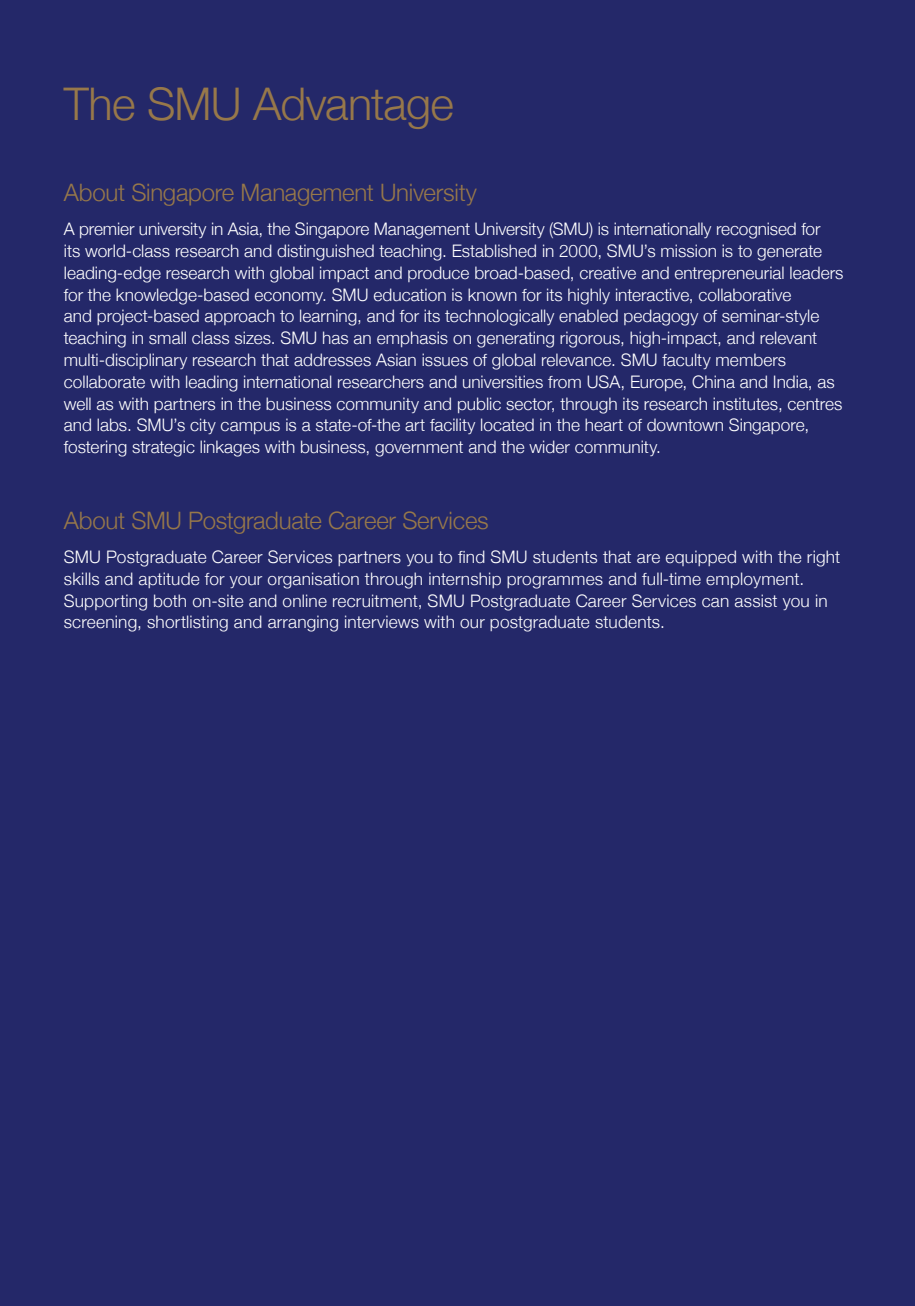
<style>
.page{position:relative;width:915px;height:1306px;background:#fff}
.page>*{position:absolute;margin:0;border:0;box-sizing:border-box;transform-origin:0 0}
.t1{font:300 45px "Helvetica Neue";letter-spacing:-.015em;color:#97784a}
.t2{font:300 24px "Helvetica Neue";letter-spacing:-.01em;color:#97784a}
.t3{font:300 17.25px/21.8px "Helvetica Neue";color:#fff}
</style>
<div class="page">
<div style="left:0;top:0;width:914px;height:1305px;background:#242869"></div>
<h1 class="t1" style="left:64px;top:68px;width:391px">The SMU Advantage</h1>
<h2 class="t2" style="left:64px;top:173px;width:414px">About Singapore Management University</h2>
<p class="t3" style="left:64px;top:217px;width:781px">A premier university in Asia, the Singapore Management University (SMU) is internationally recognised for<br>its world-class research and distinguished teaching. Established in 2000, SMU’s mission is to generate leading-edge research with global impact and produce broad-based, creative and entrepreneurial leaders for the knowledge-based economy. SMU education is known for its highly interactive, collaborative<br>and project-based approach to learning, and for its technologically enabled pedagogy of seminar-style teaching in small class sizes. SMU has an emphasis on generating rigorous, high-impact, and relevant multi-disciplinary research that addresses Asian issues of global relevance. SMU faculty members collaborate with leading international researchers and universities from USA, Europe, China and India, as well as with partners in the business community and public sector, through its research institutes, centres and labs. SMU’s city campus is a state-of-the art facility located in the heart of downtown Singapore, fostering strategic linkages with business, government and the wider community.</p>
<h2 class="t2" style="left:64px;top:500px;width:426px">About SMU Postgraduate Career Services</h2>
<p class="t3" style="left:64px;top:545px;width:777px">SMU Postgraduate Career Services partners you to find SMU students that are equipped with the right skills and aptitude for your organisation through internship programmes and full-time employment.<br>Supporting both on-site and online recruitment, SMU Postgraduate Career Services can assist you in screening, shortlisting and arranging interviews with our postgraduate students.</p>
</div>
